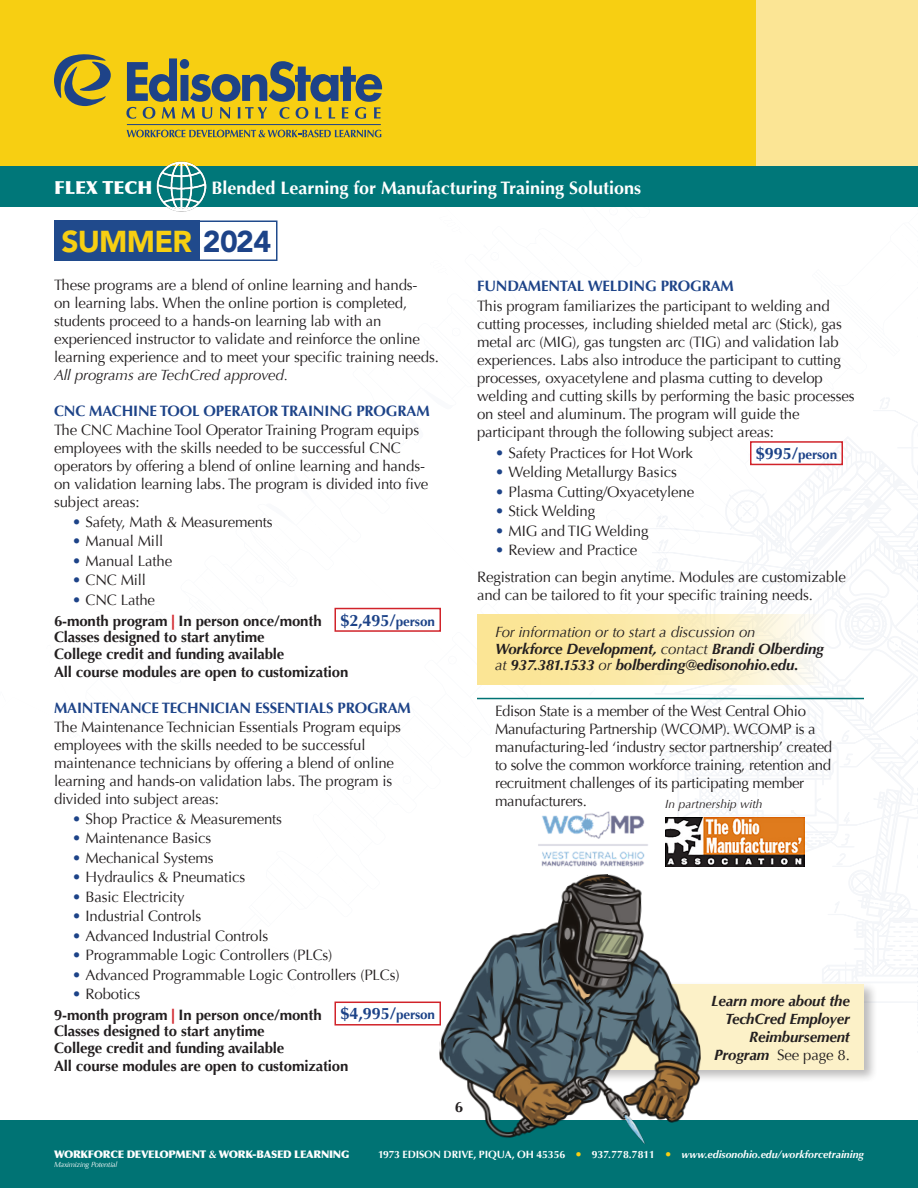
<style>
.page{position:relative;width:918px;height:1188px;background:#fff}
.page>*{position:absolute;margin:0;border:0;box-sizing:border-box;transform-origin:0 0}
.t1{font:900 30px "Avenir LT Std";letter-spacing:-.025em;color:#f7cf12}
.Bulleted_Text{font:700 18px "Optima";color:#fff}
.Bulleted_Text-2{font:900 18px "Optima";color:#fff}
.t2{font:700 16.5px "Optima";letter-spacing:-.01em;color:#1d4388}
.Tech_Online_Course_Text{font:15px/18px "Optima";letter-spacing:-.01em;color:#231f20}
.Course_Date_Time{font:700 15px/16.5px "Optima";letter-spacing:-.01em;color:#231f20}
.Body_Text{font:15px/18px "Optima";letter-spacing:-.02em;color:#231f20}
.Tech_Online_Course_Text-2{font:italic 700 15px/16.5px "Optima";letter-spacing:-.01em;color:#231f20}
.Tech_Online_Course_Head{font:700 15px "Optima";letter-spacing:-.01em;color:#1d4388}
.Box_Text{font:italic 700 15px/18px "Optima";letter-spacing:-.01em;color:#231f20;text-align:right}
.Body_Text-2{font:700 15px "Optima";color:#231f20}
.t3{font:700 13.5px "Optima";letter-spacing:-.01em;color:#1d4388}
.Source_Text{font:italic 12px "Optima";color:#231f20}
.t4{font:700 10.5px "Optima";letter-spacing:-.01em;color:#fff}
.t5{font:900 10.5px "Optima";letter-spacing:-.025em;color:#fff}
.t6{font:italic 7.5px "Optima";letter-spacing:-.025em;color:#fff}
.s1{color:#1d4388}
.s2{font-style:italic}
.s3{font-weight:900;color:#d1232a}
.s4{font-size:13.5px}
.s5{font-size:16.5px}
.s6{font-weight:400}
.s7{font-weight:400;font-style:normal}
.s8{font-style:inherit}
.s9{font-weight:700;font-size:10.8px}
.s10{color:#f7cf12}
</style>
<div class="page">
<svg style="left:650px;top:398px;width:268px;height:607px"></svg>
<div style="left:0;top:1120px;width:918px;height:68px;background:#007374"></div>
<div style="left:334px;top:608px;width:107px;height:24px;border:2px solid #d1232a"></div>
<div style="left:334px;top:1002px;width:107px;height:24px;border:2px solid #d1232a"></div>
<div style="left:750px;top:441px;width:93px;height:24px;border:2px solid #d1232a"></div>
<svg style="left:477px;top:614px;width:387px;height:71px"></svg>
<div style="left:550px;top:982px;width:328px;height:102px;background:#231f20;opacity:.3"></div>
<div style="left:552px;top:985px;width:312px;height:85px;background:#fcf1c8"></div>
<hr style="left:477px;top:698px;width:387px;height:1px;background:#007374">
<img style="left:665px;top:817px;width:140px;height:50px">
<img style="left:538px;top:811px;width:110px;height:56px">
<div style="left:0;top:0;width:918px;height:166px;background:#fbe595"></div>
<div style="left:0;top:0;width:756px;height:166px;background:#f7cf12"></div>
<svg style="left:54px;top:54px;width:57px;height:52px"></svg>
<svg style="left:127px;top:130px;width:254px;height:7px"></svg>
<hr style="left:127px;top:124px;width:254px;height:1px;background:#1e4388">
<svg style="left:126px;top:58px;width:256px;height:61px"></svg>
<div style="left:0;top:166px;width:918px;height:41px;background:#007779"></div>
<img style="left:157px;top:162px;width:50px;height:50px">
<img style="left:431px;top:870px;width:274px;height:274px">
<div style="left:54px;top:220px;width:146px;height:41px;background:#204a8c"></div>
<div style="left:54px;top:220px;width:224px;height:41px;border:2px solid #204a8c"></div>
<p class="Bulleted_Text-2" style="left:54px;top:177px;width:100px">FLEX TECH</p>
<p class="Bulleted_Text" style="left:212px;top:178px;width:431px">Blended Learning for Manufacturing Training Solutions</p>
<p class="t1" style="left:61px;top:224px;width:211px">SUMMER <span class="s1">2024</span></p>
<p class="Tech_Online_Course_Text" style="left:54px;top:276px;width:387px">These programs are a blend of online learning and hands-<br>on learning labs. When the online portion is completed, students proceed to a hands-on learning lab with an experienced instructor to validate and reinforce the online learning experience and to meet your specific training needs.<br><span class="s2">All programs are TechCred approved.</span></p>
<p class="Tech_Online_Course_Head" style="left:54px;top:402px;width:377px">CNC MACHINE TOOL OPERATOR TRAINING PROGRAM</p>
<p class="Tech_Online_Course_Text" style="left:54px;top:421px;width:376px">The CNC Machine Tool Operator Training Program equips employees with the skills needed to be successful CNC operators by offering a blend of online learning and hands&shy;on validation learning labs. The program is divided into five subject areas:</p>
<p class="Tech_Online_Course_Text" style="left:72px;top:513px;width:202px"><span class="s1">•</span> Safety, Math &amp; Measurements</p>
<p class="Tech_Online_Course_Text" style="left:72px;top:532px;width:93px"><span class="s1">•</span> Manual Mill</p>
<p class="Tech_Online_Course_Text" style="left:72px;top:552px;width:102px"><span class="s1">•</span> Manual Lathe</p>
<p class="Tech_Online_Course_Text" style="left:72px;top:571px;width:76px"><span class="s1">•</span> CNC Mill</p>
<p class="Tech_Online_Course_Text" style="left:72px;top:591px;width:85px"><span class="s1">•</span> CNC Lathe</p>
<p class="Course_Date_Time" style="left:54px;top:613px;width:269px">6-month program <span class="s3">|</span> In person once/month<br>Classes designed to start anytime<br>College credit and funding available</p>
<p class="Course_Date_Time" style="left:54px;top:664px;width:296px">All course modules are open to customization</p>
<p class="Tech_Online_Course_Head" style="left:54px;top:699px;width:358px">MAINTENANCE TECHNICIAN ESSENTIALS PROGRAM</p>
<p class="Tech_Online_Course_Text" style="left:54px;top:718px;width:349px">The Maintenance Technician Essentials Program equips employees with the skills needed to be successful maintenance technicians by offering a blend of online learning and hands-on validation labs. The program is divided into subject areas:</p>
<p class="Tech_Online_Course_Text" style="left:72px;top:810px;width:212px"><span class="s1">•</span> Shop Practice &amp; Measurements</p>
<p class="Tech_Online_Course_Text" style="left:72px;top:829px;width:141px"><span class="s1">•</span> Maintenance Basics</p>
<p class="Tech_Online_Course_Text" style="left:72px;top:849px;width:143px"><span class="s1">•</span> Mechanical Systems</p>
<p class="Tech_Online_Course_Text" style="left:72px;top:868px;width:175px"><span class="s1">•</span> Hydraulics &amp; Pneumatics</p>
<p class="Tech_Online_Course_Text" style="left:72px;top:888px;width:114px"><span class="s1">•</span> Basic Electricity</p>
<p class="Tech_Online_Course_Text" style="left:72px;top:907px;width:131px"><span class="s1">•</span> Industrial Controls</p>
<p class="Tech_Online_Course_Text" style="left:72px;top:927px;width:198px"><span class="s1">•</span> Advanced Industrial Controls</p>
<p class="Tech_Online_Course_Text" style="left:72px;top:946px;width:262px"><span class="s1">•</span> Programmable Logic Controllers (PLCs)</p>
<p class="Tech_Online_Course_Text" style="left:72px;top:966px;width:329px"><span class="s1">•</span> Advanced Programmable Logic Controllers (PLCs)</p>
<p class="Tech_Online_Course_Text" style="left:72px;top:985px;width:70px"><span class="s1">•</span> Robotics</p>
<p class="Course_Date_Time" style="left:54px;top:1006px;width:269px">9-month program <span class="s3">|</span> In person once/month<br>Classes designed to start anytime<br>College credit and funding available</p>
<p class="Course_Date_Time" style="left:54px;top:1057px;width:296px">All course modules are open to customization</p>
<p class="t2" style="left:341px;top:610px;width:96px">$2,495/<span class="s4">person</span></p>
<p class="t2" style="left:340px;top:1004px;width:96px">$4,995/<span class="s4">person</span></p>
<p class="Tech_Online_Course_Head" style="left:477px;top:277px;width:258px">FUNDAMENTAL WELDING PROGRAM</p>
<p class="Tech_Online_Course_Text" style="left:477px;top:297px;width:379px">This program familiarizes the participant to welding and cutting processes, including shielded metal arc (Stick), gas metal arc (MIG), gas tungsten arc (TIG) and validation lab experiences. Labs also introduce the participant to cutting processes, oxyacetylene and plasma cutting to develop welding and cutting skills by performing the basic processes on steel and aluminum. The program will guide the participant through the following subject areas:</p>
<p class="Tech_Online_Course_Text" style="left:495px;top:444px;width:200px"><span class="s1">•</span> Safety Practices for Hot Work</p>
<p class="Tech_Online_Course_Text" style="left:495px;top:463px;width:183px"><span class="s1">•</span> Welding Metallurgy Basics</p>
<p class="Tech_Online_Course_Text" style="left:495px;top:483px;width:201px"><span class="s1">•</span> Plasma Cutting/Oxyacetylene</p>
<p class="Tech_Online_Course_Text" style="left:495px;top:502px;width:102px"><span class="s1">•</span> Stick Welding</p>
<p class="Tech_Online_Course_Text" style="left:495px;top:522px;width:155px"><span class="s1">•</span> MIG and TIG Welding</p>
<p class="Tech_Online_Course_Text" style="left:495px;top:541px;width:144px"><span class="s1">•</span> Review and Practice</p>
<p class="Tech_Online_Course_Text" style="left:477px;top:568px;width:370px">Registration can begin anytime. Modules are customizable and can be tailored to fit your specific training needs.</p>
<p class="t3" style="left:756px;top:446px;width:83px"><span class="s5">$995/</span>person</p>
<p class="Tech_Online_Course_Text-2" style="left:495px;top:624px;width:331px"><span class="s6">For information or to start a discussion on<br></span>Workforce Development, <span class="s6">contact</span> Brandi Olberding <span class="s6">at</span> 937.381.1533 <span class="s6">or</span> bolberding@edisonohio.edu.</p>
<p class="Body_Text" style="left:495px;top:702px;width:339px">Edison State is a member of the West Central Ohio Manufacturing Partnership (WCOMP). WCOMP is a manufacturing-led ‘industry sector partnership’ created to solve the common workforce training, retention and recruitment challenges of its participating member manufacturers.</p>
<p class="Source_Text" style="left:665px;top:797px;width:99px">In partnership with</p>
<p class="Body_Text-2" style="left:455px;top:1098px;width:10px">6</p>
<p class="Box_Text" style="left:711px;top:992px;width:140px">Learn more about the<br>TechCred Employer<br>Reimbursement<br>Program <span class="s7">See page 8.</span></p>
<p class="t5" style="left:54px;top:1147px;width:297px"><span class="s8">WORKFORCE</span> DEVELOPMENT <span class="s9">&amp;</span> WORK-BASED LEARNING</p>
<p class="t4" style="left:378px;top:1148px;width:487px">1973 EDISON DRIVE, PIQUA, OH 45356 <span class="s10">●</span> 937.778.7811 <span class="s10">●</span> <span class="s2">www.edisonohio.edu/workforcetraining</span></p>
<p class="t6" style="left:54px;top:1160px;width:65px">Maximizing Potential</p>
</div>
